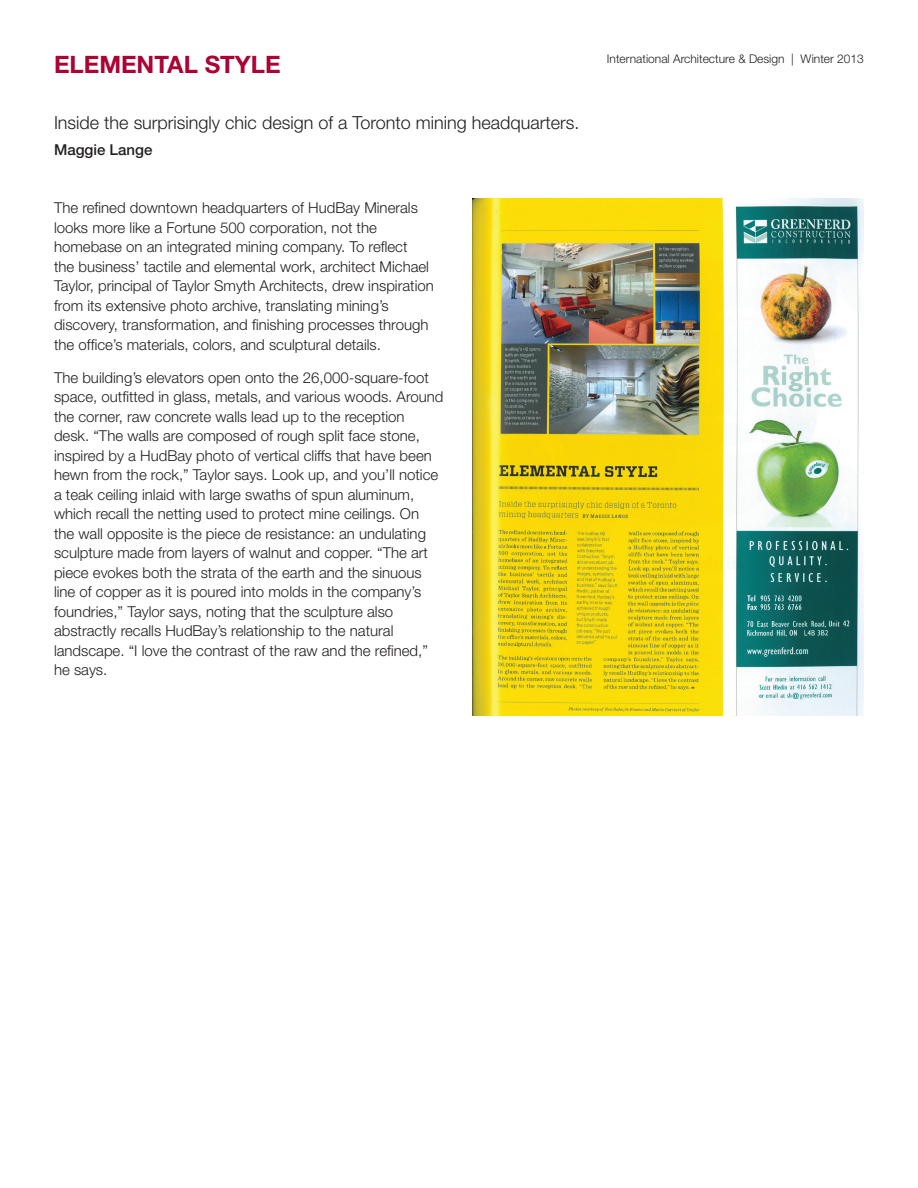
<style>
.page{position:relative;width:918px;height:1188px;background:#fff}
.page>*{position:absolute;margin:0;border:0;box-sizing:border-box;transform-origin:0 0}
.t1{font:700 24px "Helvetica Neue";color:#ab0333}
.t2{font:300 18px "Helvetica Neue";color:#231f20}
.t3{font:300 15px/19.5px "Helvetica Neue";color:#231f20}
.t4{font:500 15px "Helvetica Neue";color:#231f20}
.t5{font:300 12px "Helvetica Neue";color:#231f20}
</style>
<div class="page">
<img style="left:472px;top:199px;width:392px;height:516px">
<h1 class="t1" style="left:54px;top:49px;width:226px">ELEMENTAL STYLE</h1>
<p class="t2" style="left:54px;top:112px;width:527px">Inside the surprisingly chic design of a Toronto mining headquarters.</p>
<p class="t4" style="left:54px;top:141px;width:100px">Maggie Lange</p>
<p class="t3" style="left:54px;top:198px;width:381px">The refined downtown headquarters of HudBay Minerals looks more like a Fortune 500 corporation, not the homebase on an integrated mining company. To reflect<br>the business’ tactile and elemental work, architect Michael Taylor, principal of Taylor Smyth Architects, drew inspiration from its extensive photo archive, translating mining’s discovery, transformation, and finishing processes through the office’s materials, colors, and sculptural details.</p>
<p class="t3" style="left:54px;top:367px;width:391px">The building’s elevators open onto the 26,000-square-foot space, outfitted in glass, metals, and various woods. Around the corner, raw concrete walls lead up to the reception desk. “The walls are composed of rough split face stone, inspired by a HudBay photo of vertical cliffs that have been hewn from the rock,” Taylor says. Look up, and you’ll notice a teak ceiling inlaid with large swaths of spun aluminum, which recall the netting used to protect mine ceilings. On<br>the wall opposite is the piece de resistance: an undulating sculpture made from layers of walnut and copper. “The art piece evokes both the strata of the earth and the sinuous line of copper as it is poured into molds in the company’s foundries,” Taylor says, noting that the sculpture also abstractly recalls HudBay’s relationship to the natural landscape. “I love the contrast of the raw and the refined,” he says.</p>
<p class="t5" style="left:607px;top:52px;width:259px">International Architecture &amp; Design | Winter 2013</p>
</div>
